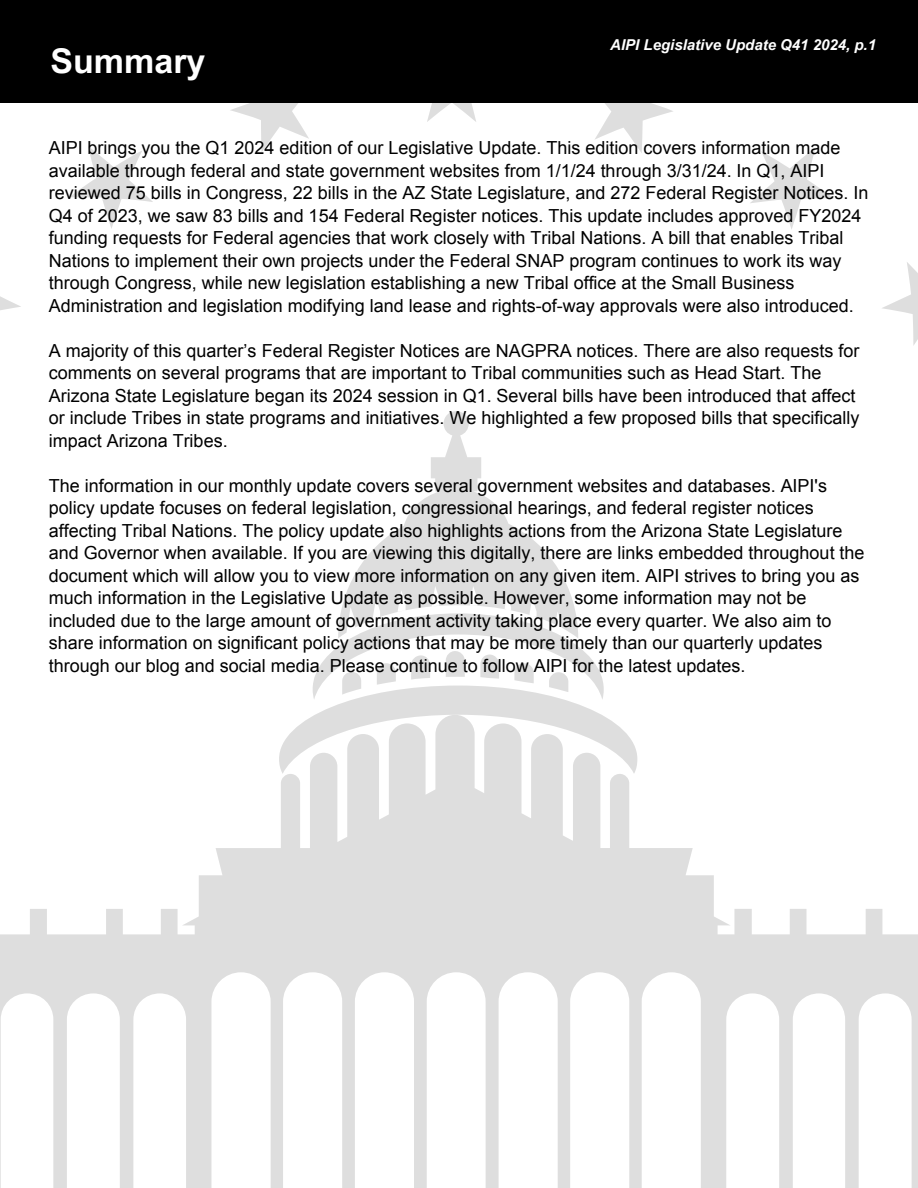
<style>
.page{position:relative;width:918px;height:1188px;background:#fff}
.page>*{position:absolute;margin:0;border:0;box-sizing:border-box;transform-origin:0 0}
.t1{font:700 34.05px "Arial MT Pro";color:#fff}
.t2{font:18px/22.5px "Arial";color:#000}
.t3{font:italic 700 15px "Arial MT Pro";color:#fff}
</style>
<div class="page">
<svg style="left:750px;top:148px;width:84px;height:81px"></svg>
<svg style="left:427px;top:103px;width:49px;height:19px"></svg>
<svg style="left:70px;top:146px;width:83px;height:83px"></svg>
<svg style="left:882px;top:262px;width:36px;height:84px"></svg>
<svg style="left:595px;top:103px;width:78px;height:50px"></svg>
<svg style="left:230px;top:103px;width:79px;height:49px"></svg>
<svg style="left:0;top:296px;width:21px;height:14px"></svg>
<svg style="left:341px;top:411px;width:235px;height:202px"></svg>
<svg style="left:0;top:757px;width:918px;height:431px"></svg>
<svg style="left:279px;top:613px;width:358px;height:161px"></svg>
<div style="left:0;top:0;width:918px;height:103px;background:#000"></div>
<h2 class="t1" style="left:50px;top:49px;width:157px">Summary</h2>
<h2 class="t3" style="left:610px;top:40px;width:267px">AIPI Legislative Update Q41 2024, p.1</h2>
<p class="t2" style="left:49px;top:137px;width:821px">AIPI brings you the Q1 2024 edition of our Legislative Update. This edition covers information made available through federal and state government websites from 1/1/24 through 3/31/24. In Q1, AIPI reviewed 75 bills in Congress, 22 bills in the AZ State Legislature, and 272 Federal Register Notices. In Q4 of 2023, we saw 83 bills and 154 Federal Register notices. This update includes approved FY2024 funding requests for Federal agencies that work closely with Tribal Nations. A bill that enables Tribal Nations to implement their own projects under the Federal SNAP program continues to work its way through Congress, while new legislation establishing a new Tribal office at the Small Business Administration and legislation modifying land lease and rights-of-way approvals were also introduced.</p>
<h1 class="t2" style="left:49px;top:339px;width:812px">A majority of this quarter’s Federal Register Notices are NAGPRA notices. There are also requests for comments on several programs that are important to Tribal communities such as Head Start. The Arizona State Legislature began its 2024 session in Q1. Several bills have been introduced that affect or include Tribes in state programs and initiatives. We highlighted a few proposed bills that specifically impact Arizona Tribes.</h1>
<p class="t2" style="left:49px;top:474px;width:817px">The information in our monthly update covers several government websites and databases. AIPI's policy update focuses on federal legislation, congressional hearings, and federal register notices affecting Tribal Nations. The policy update also highlights actions from the Arizona State Legislature and Governor when available. If you are viewing this digitally, there are links embedded throughout the document which will allow you to view more information on any given item. AIPI strives to bring you as much information in the Legislative Update as possible. However, some information may not be included due to the large amount of government activity taking place every quarter. We also aim to share information on significant policy actions that may be more timely than our quarterly updates through our blog and social media. Please continue to follow AIPI for the latest updates.</p>
</div>
